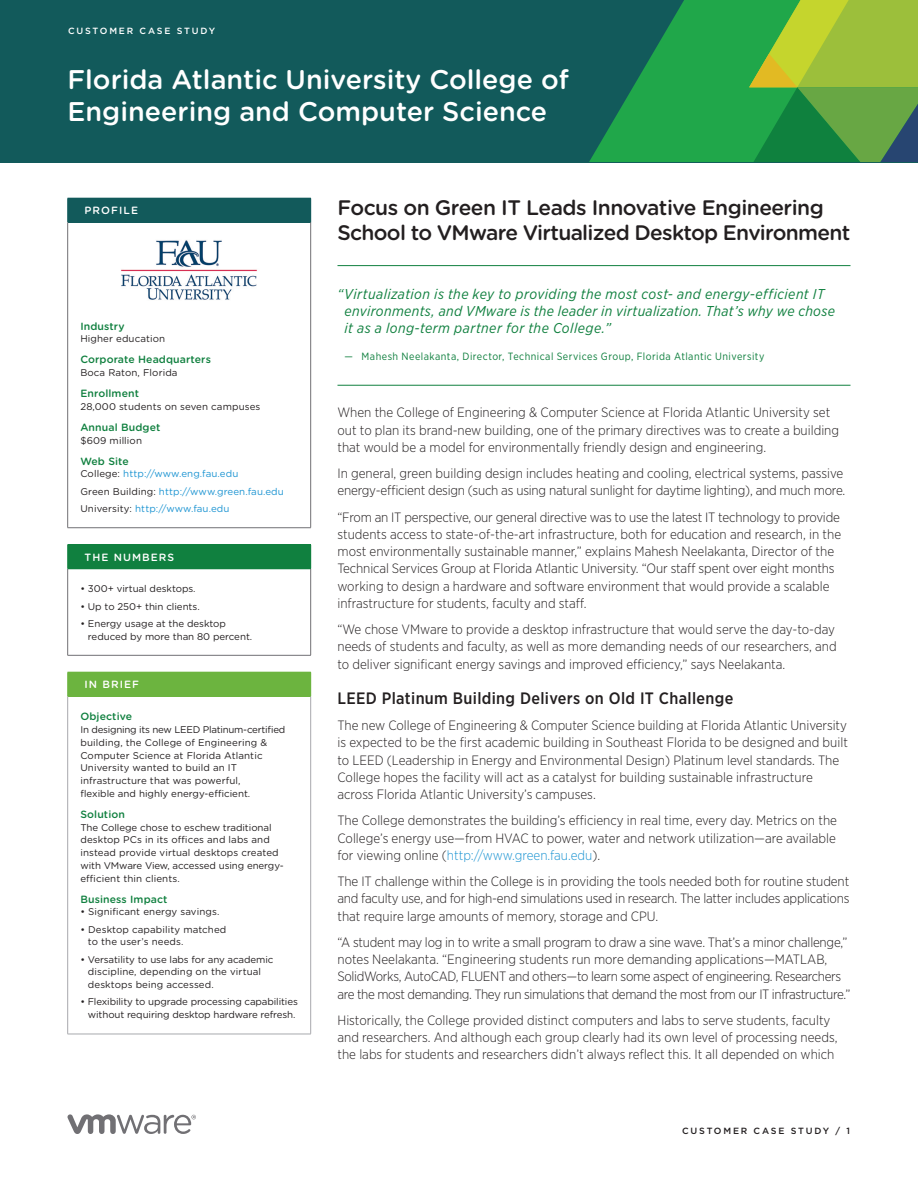
<style>
.page{position:relative;width:918px;height:1188px;background:#fff}
.page>*{position:absolute;margin:0;border:0;box-sizing:border-box;transform-origin:0 0}
.t1{font:500 27px/31.5px "Gotham Rounded";color:#fff}
.t2{font:500 21px/25.5px "Gotham Rounded";letter-spacing:-.035em;color:#231f20}
.t3{font:500 16.5px "Gotham Narrow";letter-spacing:.02em;color:#231f20}
.t4{font:italic 14.25px/17.2px "Gotham Narrow";letter-spacing:.025em;color:#10803f}
.t5{font:300 13.5px/17.2px "Gotham Narrow";color:#231f20}
.t6{font:300 13.5px/17.2px "Gotham Narrow";letter-spacing:-.025em;color:#231f20}
.t7{font:500 10.5px "Gotham Rounded";letter-spacing:.01em;color:#10803f}
.t8{font:10.5px "Gotham Narrow";letter-spacing:.045em;color:#10803f}
.t9{font:500 10.5px "Gotham Rounded";letter-spacing:.1em;color:#fff}
.t10{font:9.75px/12.8px "Gotham Rounded";color:#231f20}
.t11{font:9.75px/17.2px "Gotham Rounded";letter-spacing:.01em;color:#1c94d2}
.t12{font:500 9px "Gotham";letter-spacing:.2em;color:#fff}
.t13{font:500 9px "Gotham";letter-spacing:.2em;color:#231f20}
.s1{color:#231f20}
.s2{color:#1c94d2}
</style>
<div class="page">
<div style="left:0;top:0;width:918px;height:162px;background:#125a5b"></div>
<svg style="left:589px;top:0;width:160px;height:162px;fill:#20a74a"></svg>
<svg style="left:749px;top:0;width:169px;height:162px"></svg>
<img style="left:121px;top:240px;width:136px;height:60px">
<svg style="left:68px;top:1114px;width:128px;height:20px"></svg>
<hr style="left:338px;top:265px;width:512px;height:1px;background:#10803f">
<hr style="left:338px;top:385px;width:512px;height:1px;background:#10803f">
<div style="left:68px;top:198px;width:243px;height:24px;background:#125a5b"></div>
<svg style="left:67px;top:198px;width:1px;height:24px"></svg>
<hr style="left:67px;top:222px;width:1px;height:306px;background:#717074">
<hr style="left:310px;top:222px;width:1px;height:306px;background:#717074">
<hr style="left:68px;top:527px;width:243px;height:1px;background:#717074">
<div style="left:68px;top:545px;width:243px;height:24px;background:#10803f"></div>
<hr style="left:68px;top:544px;width:243px;height:1px;background:#10803f">
<svg style="left:67px;top:545px;width:1px;height:24px"></svg>
<hr style="left:68px;top:569px;width:243px;height:1px;background:#10803f">
<hr style="left:67px;top:569px;width:1px;height:86px;background:#717074">
<hr style="left:310px;top:569px;width:1px;height:86px;background:#717074">
<hr style="left:68px;top:655px;width:243px;height:1px;background:#717074">
<div style="left:68px;top:672px;width:243px;height:24px;background:#6cb43f"></div>
<svg style="left:67px;top:672px;width:1px;height:24px"></svg>
<hr style="left:68px;top:696px;width:243px;height:1px;background:#6cb43f">
<hr style="left:67px;top:697px;width:1px;height:337px;background:#a8a9ad">
<hr style="left:310px;top:697px;width:1px;height:337px;background:#a8a9ad">
<hr style="left:68px;top:1034px;width:243px;height:1px;background:#a8a9ad">
<p class="t12" style="left:68px;top:25px;width:80px">CUSTOMER CASE</p>
<p class="t12" style="left:177px;top:25px;width:8px">STU</p>
<p class="t12" style="left:200px;top:25px;width:16px">DY</p>
<h1 class="t1" style="left:67px;top:63px;width:503px">Florida Atlantic University College of<br>Engineering and Computer Science</h1>
<p class="t12" style="left:68px;top:25px;width:137px">TELECOMMUNICATION</p>
<p class="t9" style="left:85px;top:203px;width:35px">profile</p>
<p class="t7" style="left:80px;top:319px;width:46px">Industry</p>
<p class="t10" style="left:80px;top:332px;width:86px">Higher education</p>
<p class="t7" style="left:80px;top:352px;width:132px">Corporate Headquarters</p>
<p class="t10" style="left:80px;top:366px;width:99px">Boca Raton, Florida</p>
<p class="t7" style="left:80px;top:386px;width:60px">Enrollment</p>
<p class="t10" style="left:80px;top:400px;width:182px">28,000 students on seven campuses</p>
<p class="t7" style="left:80px;top:420px;width:82px">Annual Budget</p>
<p class="t10" style="left:80px;top:433px;width:63px">$609 million</p>
<p class="t7" style="left:80px;top:454px;width:50px">Web Site</p>
<p class="t11" style="left:80px;top:465px;width:205px"><span class="s1">College:</span> http://www.eng.fau.edu<br><span class="s1">Green Building:</span> http://www.green.fau.edu<br><span class="s1">University:</span> http://www.fau.edu</p>
<p class="t9" style="left:85px;top:549px;width:91px">THE NUMBERS</p>
<p class="t10" style="left:80px;top:582px;width:117px">• 300+ virtual desktops.</p>
<p class="t10" style="left:80px;top:599px;width:121px">• Up to 250+ thin clients.</p>
<p class="t10" style="left:88px;top:617px;width:166px;text-indent:-7px">• Energy usage at the desktop reduced by more than 80 percent.</p>
<p class="t9" style="left:85px;top:677px;width:56px">IN BRIEF</p>
<p class="t7" style="left:80px;top:709px;width:53px">Objective</p>
<p class="t10" style="left:80px;top:723px;width:206px">In designing its new LEED Platinum-certified building, the College of Engineering &amp; Computer Science at Florida Atlantic University wanted to build an IT infrastructure that was powerful,<br>flexible and highly energy-efficient.</p>
<p class="t7" style="left:80px;top:807px;width:46px">Solution</p>
<p class="t10" style="left:80px;top:820px;width:205px">The College chose to eschew traditional desktop PCs in its offices and labs and instead provide virtual desktops created with VMware View, accessed using energy&shy;efficient thin clients.</p>
<p class="t7" style="left:80px;top:892px;width:89px">Business Impact</p>
<p class="t10" style="left:80px;top:905px;width:141px">• Significant energy savings.</p>
<p class="t10" style="left:88px;top:922px;width:140px;text-indent:-7px">• Desktop capability matched to the user’s needs.</p>
<p class="t10" style="left:88px;top:952px;width:187px;text-indent:-7px">• Versatility to use labs for any academic discipline, depending on the virtual desktops being accessed.</p>
<p class="t10" style="left:80px;top:995px;width:219px;text-align:center">• Flexibility to upgrade processing capabilities without requiring desktop hardware refresh.</p>
<h2 class="t2" style="left:338px;top:194px;width:515px">Focus on Green IT Leads Innovative Engineering<br>School to VMware Virtualized Desktop Environment</h2>
<p class="t4" style="left:345px;top:285px;width:492px;text-indent:-7px">“Virtualization is the key to providing the most cost- and energy-efficient IT environments, and VMware is the leader in virtualization. That’s why we chose it as a long-term partner for the College.”</p>
<p class="t8" style="left:345px;top:349px;width:421px">— Mahesh Neelakanta, Director, Technical Services Group, Florida Atlantic University</p>
<p class="t5" style="left:338px;top:404px;width:503px">When the College of Engineering &amp; Computer Science at Florida Atlantic University set out to plan its brand-new building, one of the primary directives was to create a building that would be a model for environmentally friendly design and engineering.</p>
<p class="t5" style="left:338px;top:464px;width:509px">In general, green building design includes heating and cooling, electrical systems, passive energy-efficient design (such as using natural sunlight for daytime lighting), and much more.</p>
<p class="t5" style="left:338px;top:508px;width:505px">“From an IT perspective, our general directive was to use the latest IT technology to provide students access to state-of-the-art infrastructure, both for education and research, in the most environmentally sustainable manner,” explains Mahesh Neelakanta, Director of the Technical Services Group at Florida Atlantic University. “Our staff spent over eight months working to design a hardware and software environment that would provide a scalable infrastructure for students, faculty and staff.</p>
<p class="t5" style="left:338px;top:620px;width:501px;text-align:justify">“We chose VMware to provide a desktop infrastructure that would serve the day-to-day needs of students and faculty, as well as more demanding needs of our researchers, and to deliver significant energy savings and improved efficiency,” says Neelakanta.</p>
<p class="t3" style="left:338px;top:688px;width:397px">LEED Platinum Building Delivers on Old IT Challenge</p>
<p class="t5" style="left:338px;top:716px;width:512px">The new College of Engineering &amp; Computer Science building at Florida Atlantic University is expected to be the first academic building in Southeast Florida to be designed and built to LEED (Leadership in Energy and Environmental Design) Platinum level standards. The College hopes the facility will act as a catalyst for building sustainable infrastructure across Florida Atlantic University’s campuses.</p>
<p class="t5" style="left:338px;top:812px;width:501px;text-align:justify">The College demonstrates the building’s efficiency in real time, every day. Metrics on the College’s energy use—from HVAC to power, water and network utilization—are available for viewing online (<span class="s2">http://www.green.fau.edu</span>).</p>
<p class="t5" style="left:338px;top:872px;width:513px;text-align:justify">The IT challenge within the College is in providing the tools needed both for routine student and faculty use, and for high-end simulations used in research. The latter includes applications that require large amounts of memory, storage and CPU.</p>
<p class="t6" style="left:338px;top:933px;width:514px">“A student may log in to write a small program to draw a sine wave. That’s a minor challenge,” notes Neelakanta. “Engineering students run more demanding applications—MATLAB, SolidWorks, AutoCAD, FLUENT and others—to learn some aspect of engineering. Researchers are the most demanding. They run simulations that demand the most from our IT infrastructure.”</p>
<p class="t5" style="left:338px;top:1011px;width:502px">Historically, the College provided distinct computers and labs to serve students, faculty and researchers. And although each group clearly had its own level of processing needs, the labs for students and researchers didn’t always reflect this. It all depended on which</p>
<p class="t13" style="left:682px;top:1125px;width:89px">CUSTOMER CASE</p>
<p class="t13" style="left:791px;top:1125px;width:61px">STU DY / 1</p>
</div>
